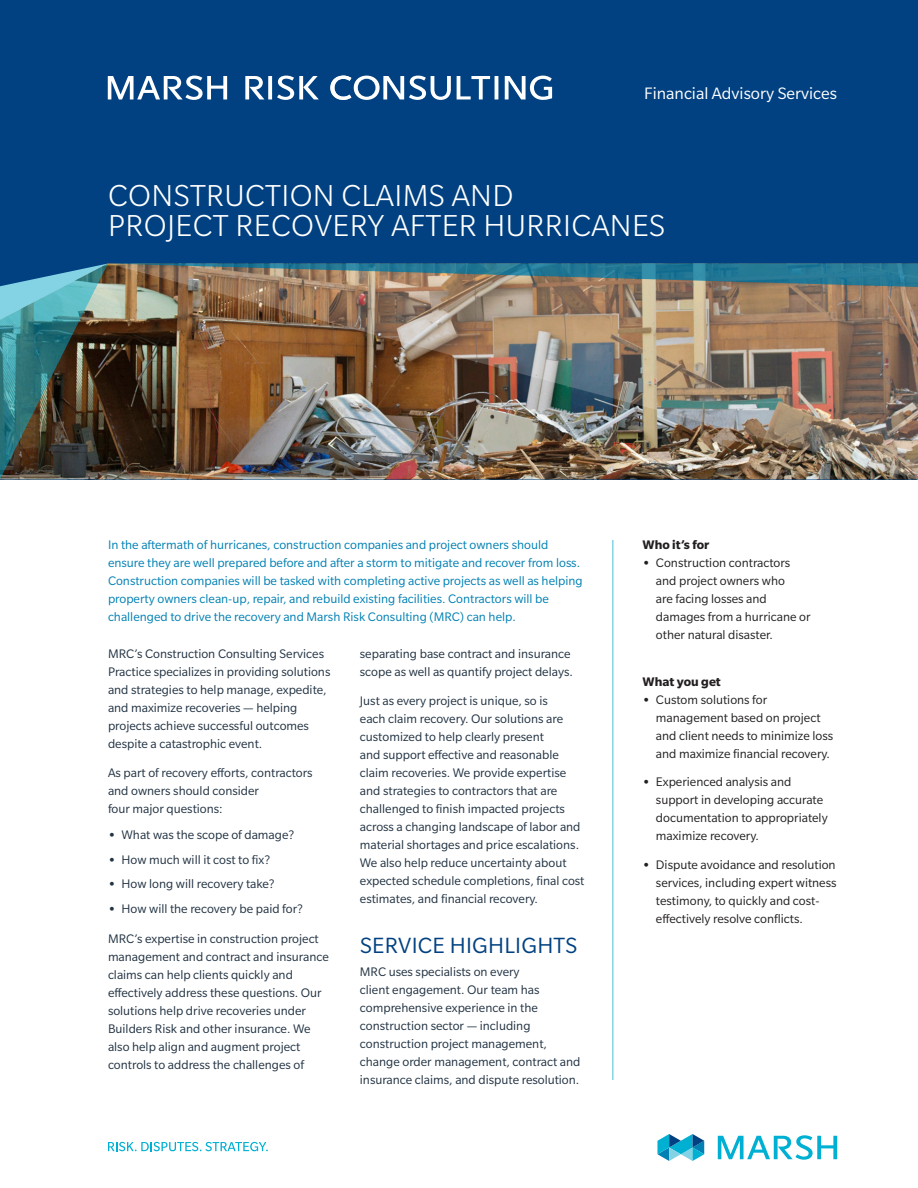
<style>
.page{position:relative;width:918px;height:1188px;background:#fff}
.page>*{position:absolute;margin:0;border:0;box-sizing:border-box;transform-origin:0 0}
.Page_Headline_22_20{font:300 33px/30px "Slate Pro";letter-spacing:.01em;color:#fff}
.Body_Subhead_16_16{font:24px "Slate Pro";letter-spacing:.01em;color:#014181}
.t1{font:18px "Slate Pro";color:#fff}
.Body_Text_9_12{font:13.5px/18px "Slate Pro";color:#213242}
.t2{font:13.5px/18px "Slate Pro";color:#231f20}
.Body_Text_9_12-2{font:13.5px/18px "Slate Pro";color:#0080b3}
.Caption_Headline_9_1{font:700 13.5px "Slate Pro";color:#231f20}
.s1{font-weight:700}
</style>
<div class="page">
<div style="left:0;top:0;width:918px;height:480px;background:#014181"></div>
<img style="left:0;top:264px;width:108px;height:216px">
<img style="left:108px;top:264px;width:810px;height:216px">
<svg style="left:108px;top:76px;width:119px;height:24px"></svg>
<svg style="left:245px;top:76px;width:74px;height:24px"></svg>
<svg style="left:457px;top:76px;width:41px;height:23px"></svg>
<svg style="left:505px;top:76px;width:47px;height:24px"></svg>
<svg style="left:330px;top:76px;width:121px;height:24px"></svg>
<svg style="left:108px;top:1142px;width:160px;height:9px"></svg>
<svg style="left:657px;top:1134px;width:47px;height:27px"></svg>
<svg style="left:718px;top:1135px;width:119px;height:25px"></svg>
<hr style="left:612px;top:540px;width:2px;height:540px;background:#84d3e5">
<h3 class="t1" style="left:644px;top:84px;width:194px">Financial Advisory Services</h3>
<p class="Page_Headline_22_20" style="left:108px;top:180px;width:559px">CONSTRUCTION CLAIMS AND<br>PROJECT RECOVERY AFTER HURRICANES</p>
<p class="Body_Text_9_12-2" style="left:108px;top:536px;width:476px">In the aftermath of hurricanes, construction companies and project owners should ensure they are well prepared before and after a storm to mitigate and recover from loss.<br>Construction companies will be tasked with completing active projects as well as helping property owners clean-up, repair, and rebuild existing facilities. Contractors will be challenged to drive the recovery and Marsh Risk Consulting (MRC) can help.</p>
<p class="Body_Text_9_12" style="left:108px;top:644px;width:224px">MRC’s Construction Consulting Services Practice specializes in providing solutions and strategies to help manage, expedite, and maximize recoveries — helping projects achieve successful outcomes despite a catastrophic event.</p>
<p class="Body_Text_9_12" style="left:108px;top:763px;width:206px">As part of recovery efforts, contractors and owners should consider<br>four major questions:</p>
<p class="Body_Text_9_12" style="left:108px;top:826px;width:188px"><span class="s1">•</span> What was the scope of damage?</p>
<p class="Body_Text_9_12" style="left:108px;top:850px;width:164px"><span class="s1">•</span> How much will it cost to fix?</p>
<p class="Body_Text_9_12" style="left:108px;top:875px;width:168px"><span class="s1">•</span> How long will recovery take?</p>
<p class="Body_Text_9_12" style="left:108px;top:899px;width:197px"><span class="s1">•</span> How will the recovery be paid for?</p>
<p class="Body_Text_9_12" style="left:108px;top:929px;width:222px">MRC’s expertise in construction project management and contract and insurance claims can help clients quickly and effectively address these questions. Our solutions help drive recoveries under Builders Risk and other insurance. We also help align and augment project controls to address the challenges of</p>
<p class="Body_Text_9_12" style="left:360px;top:644px;width:215px">separating base contract and insurance scope as well as quantify project delays.</p>
<p class="Body_Text_9_12" style="left:360px;top:691px;width:226px">Just as every project is unique, so is<br>each claim recovery. Our solutions are customized to help clearly present<br>and support effective and reasonable claim recoveries. We provide expertise and strategies to contractors that are challenged to finish impacted projects across a changing landscape of labor and material shortages and price escalations.<br>We also help reduce uncertainty about expected schedule completions, final cost estimates, and financial recovery.</p>
<p class="Body_Subhead_16_16" style="left:360px;top:933px;width:219px">SERVICE HIGHLIGHTS</p>
<p class="Body_Text_9_12" style="left:360px;top:963px;width:222px">MRC uses specialists on every<br>client engagement. Our team has comprehensive experience in the construction sector — including construction project management, change order management, contract and insurance claims, and dispute resolution.</p>
<p class="Caption_Headline_9_1" style="left:642px;top:537px;width:69px">Who it’s for</p>
<p class="t2" style="left:656px;top:554px;width:156px;text-indent:-14px"><span class="s1">•</span> Construction contractors and project owners who<br>are facing losses and damages from a hurricane or other natural disaster.</p>
<p class="Caption_Headline_9_1" style="left:642px;top:674px;width:80px">What you get</p>
<p class="t2" style="left:656px;top:690px;width:179px;text-indent:-14px"><span class="s1">•</span> Custom solutions for management based on project and client needs to minimize loss and maximize financial recovery.</p>
<p class="t2" style="left:656px;top:773px;width:173px;text-indent:-14px"><span class="s1">•</span> Experienced analysis and support in developing accurate documentation to appropriately maximize recovery.</p>
<p class="t2" style="left:656px;top:856px;width:182px;text-indent:-14px"><span class="s1">•</span> Dispute avoidance and resolution services, including expert witness testimony, to quickly and cost&shy;effectively resolve conflicts.</p>
</div>
